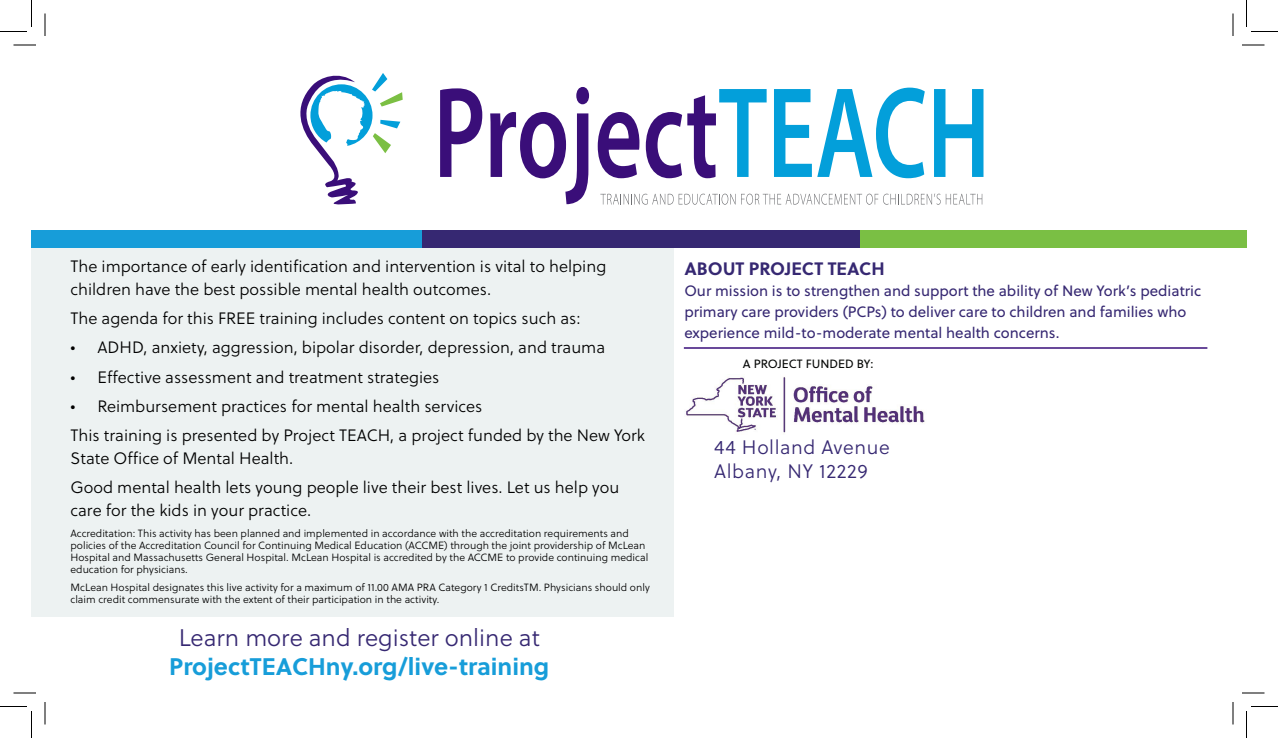
<style>
.page{position:relative;width:1278px;height:738px;background:#fff}
.page>*{position:absolute;margin:0;border:0;box-sizing:border-box;transform-origin:0 0}
.t1{font:700 24px "Soleil";color:#179dd9}
.t2{font:24px "Soleil Lt";color:#362872}
.t3{font:19.5px/23.4px "Soleil Lt";letter-spacing:.03em;color:#362872}
.t4{font:700 18px "Soleil";color:#362872}
.t5{font:16.5px/29.2px "Soleil Lt";color:#000}
.t6{font:15px/21px "Soleil";color:#362872}
.t7{font:12px "Soleil";color:#050705}
.t8{font:10.5px/12px "Soleil Lt";color:#000}
</style>
<div class="page">
<div style="left:32px;top:244px;width:642px;height:372px;background:#edf2f2"></div>
<svg style="left:300px;top:73px;width:103px;height:132px"></svg>
<svg style="left:440px;top:88px;width:42px;height:89px"></svg>
<svg style="left:490px;top:87px;width:99px;height:117px"></svg>
<svg style="left:598px;top:112px;width:41px;height:66px"></svg>
<svg style="left:646px;top:89px;width:121px;height:89px"></svg>
<svg style="left:774px;top:88px;width:151px;height:90px"></svg>
<svg style="left:934px;top:89px;width:50px;height:88px"></svg>
<svg style="left:600px;top:194px;width:382px;height:11px"></svg>
<img style="left:686px;top:377px;width:239px;height:57px">
<div style="left:32px;top:230px;width:391px;height:17px;background:#179dd9"></div>
<div style="left:422px;top:230px;width:438px;height:17px;background:#362872"></div>
<div style="left:860px;top:230px;width:386px;height:17px;background:#7abf44"></div>
<hr style="left:684px;top:347px;width:523px;height:2px;background:#390e79">
<svg style="left:14px;top:45px;width:22px;height:1px"></svg>
<svg style="left:1242px;top:45px;width:22px;height:1px"></svg>
<svg style="left:14px;top:693px;width:22px;height:1px"></svg>
<svg style="left:1242px;top:693px;width:22px;height:1px"></svg>
<svg style="left:45px;top:14px;width:1px;height:22px"></svg>
<svg style="left:45px;top:702px;width:1px;height:22px"></svg>
<svg style="left:1233px;top:14px;width:1px;height:22px"></svg>
<svg style="left:1233px;top:702px;width:1px;height:22px"></svg>
<svg style="left:0;top:0;width:32px;height:32px"></svg>
<svg style="left:0;top:706px;width:32px;height:32px"></svg>
<svg style="left:1246px;top:0;width:32px;height:32px"></svg>
<svg style="left:1246px;top:706px;width:32px;height:32px"></svg>
<h3 class="t5" style="left:70px;top:255px;width:537px;line-height:22.5px">The importance of early identification and intervention is vital to helping children have the best possible mental health outcomes.</h3>
<h3 class="t5" style="left:70px;top:304px;width:512px">The agenda for this FREE training includes content on topics such as:</h3>
<h3 class="t5" style="left:70px;top:333px;width:536px">• ADHD, anxiety, aggression, bipolar disorder, depression, and trauma</h3>
<h3 class="t5" style="left:70px;top:362px;width:370px">• Effective assessment and treatment strategies</h3>
<h3 class="t5" style="left:70px;top:391px;width:576px">• Reimbursement practices for mental health services<br>This training is presented by Project TEACH, a project funded by the New York</h3>
<h3 class="t5" style="left:70px;top:443px;width:550px">State Office of Mental Health.<br>Good mental health lets young people live their best lives. Let us help you</h3>
<h3 class="t5" style="left:70px;top:495px;width:242px">care for the kids in your practice.</h3>
<p class="t8" style="left:70px;top:527px;width:579px">Accreditation: This activity has been planned and implemented in accordance with the accreditation requirements and policies of the Accreditation Council for Continuing Medical Education (ACCME) through the joint providership of McLean Hospital and Massachusetts General Hospital. McLean Hospital is accredited by the ACCME to provide continuing medical education for physicians.</p>
<p class="t8" style="left:70px;top:581px;width:581px">McLean Hospital designates this live activity for a maximum of 11.00 AMA PRA Category 1 CreditsTM. Physicians should only claim credit commensurate with the extent of their participation in the activity.</p>
<h1 class="t2" style="left:179px;top:621px;width:363px">Learn more and register online at</h1>
<h1 class="t1" style="left:169px;top:648px;width:382px">ProjectTEACHny.org/live-training</h1>
<h3 class="t4" style="left:684px;top:255px;width:202px">ABOUT PROJECT TEACH</h3>
<h3 class="t6" style="left:684px;top:280px;width:518px">Our mission is to strengthen and support the ability of New York’s pediatric primary care providers (PCPs) to deliver care to children and families who experience mild-to-moderate mental health concerns.</h3>
<p class="t7" style="left:743px;top:355px;width:132px">A PROJECT FUNDED BY:</p>
<h2 class="t3" style="left:714px;top:436px;width:177px">44 Holland Avenue<br>Albany, NY 12229</h2>
</div>
